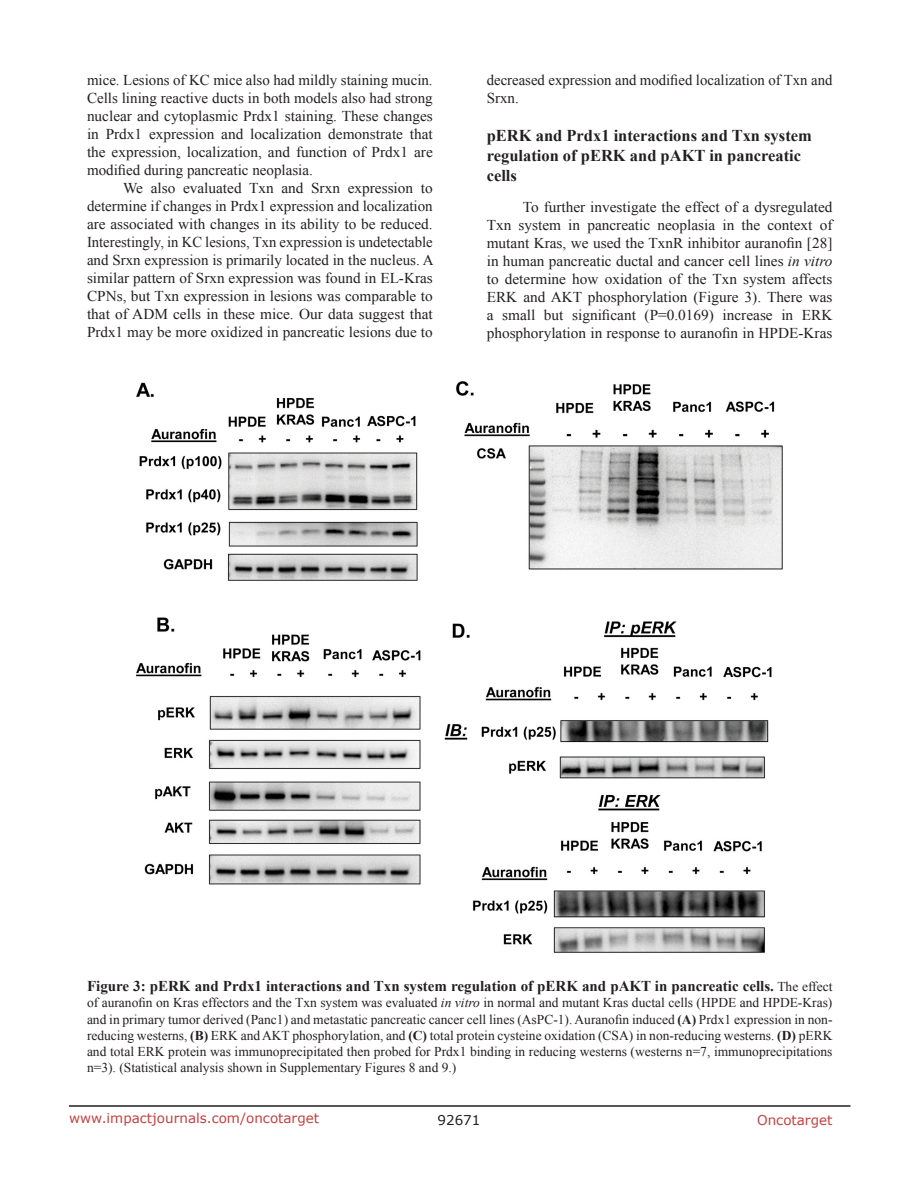
<style>
.page{position:relative;width:918px;height:1188px;background:#fff}
.page>*{position:absolute;margin:0;border:0;box-sizing:border-box;transform-origin:0 0}
.SubHeading{font:700 16.5px/19.8px "Times New Roman";color:#231f20}
.BodyText{font:15px/18px "Times New Roman";color:#231f20;text-align:justify}
.figuretext{font:700 15px "Times New Roman";color:#231f20}
.figuretext-2{font:13.5px/16.2px "Times New Roman";color:#231f20;text-align:justify}
.t1{font:13.5px "Verdana";color:#c24141}
.t2{font:13.5px "Verdana";color:#231f20}
.s1{font-style:italic}
.s2{font-weight:400;font-size:13.5px}
.s3{font-weight:700}
</style>
<div class="page">
<hr style="left:69px;top:1105px;width:781px;height:2px;background:#231f20">
<img style="left:136px;top:381px;width:647px;height:572px">
<p class="BodyText" style="left:87px;top:71px;width:347px">mice. Lesions of KC mice also had mildly staining mucin.<br>Cells lining reactive ducts in both models also had strong nuclear and cytoplasmic Prdx1 staining. These changes in Prdx1 expression and localization demonstrate that the expression, localization, and function of Prdx1 are modified during pancreatic neoplasia.</p>
<p class="BodyText" style="left:87px;top:179px;width:348px;text-indent:36px">We also evaluated Txn and Srxn expression to determine if changes in Prdx1 expression and localization are associated with changes in its ability to be reduced.<br>Interestingly, in KC lesions, Txn expression is undetectable and Srxn expression is primarily located in the nucleus. A similar pattern of Srxn expression was found in EL-Kras CPNs, but Txn expression in lesions was comparable to that of ADM cells in these mice. Our data suggest that Prdx1 may be more oxidized in pancreatic lesions due to</p>
<p class="BodyText" style="left:487px;top:71px;width:347px">decreased expression and modified localization of Txn and<br>Srxn.</p>
<p class="SubHeading" style="left:487px;top:125px;width:327px">pERK and Prdx1 interactions and Txn system regulation of pERK and pAKT in pancreatic cells</p>
<p class="BodyText" style="left:487px;top:198px;width:347px;text-indent:36px">To further investigate the effect of a dysregulated Txn system in pancreatic neoplasia in the context of mutant Kras, we used the TxnR inhibitor auranofin [28] in human pancreatic ductal and cancer cell lines <span class="s1">in vitro </span>to determine how oxidation of the Txn system affects ERK and AKT phosphorylation (Figure 3). There was a small but significant (P=0.0169) increase in ERK phosphorylation in response to auranofin in HPDE-Kras</p>
<p class="figuretext" style="left:87px;top:976px;width:747px">Figure 3: pERK and Prdx1 interactions and Txn system regulation of pERK and pAKT in pancreatic cells. <span class="s2">The effect</span></p>
<p class="figuretext-2" style="left:87px;top:995px;width:747px">of auranofin on Kras effectors and the Txn system was evaluated <span class="s1">in vitro</span> in normal and mutant Kras ductal cells (HPDE and HPDE-Kras) and in primary tumor derived (Panc1) and metastatic pancreatic cancer cell lines (AsPC-1). Auranofin induced <span class="s3">(A)</span> Prdx1 expression in non&shy;reducing westerns, <span class="s3">(B)</span> ERK and AKT phosphorylation, and <span class="s3">(C)</span> total protein cysteine oxidation (CSA) in non-reducing westerns. <span class="s3">(D)</span> pERK and total ERK protein was immunoprecipitated then probed for Prdx1 binding in reducing westerns (westerns n=7, immunoprecipitations n=3). (Statistical analysis shown in Supplementary Figures 8 and 9.)</p>
<p class="t1" style="left:69px;top:1109px;width:252px">www.impactjournals.com/oncotarget</p>
<p class="t2" style="left:438px;top:1111px;width:44px">92671</p>
<p class="t1" style="left:757px;top:1111px;width:77px">Oncotarget</p>
</div>
